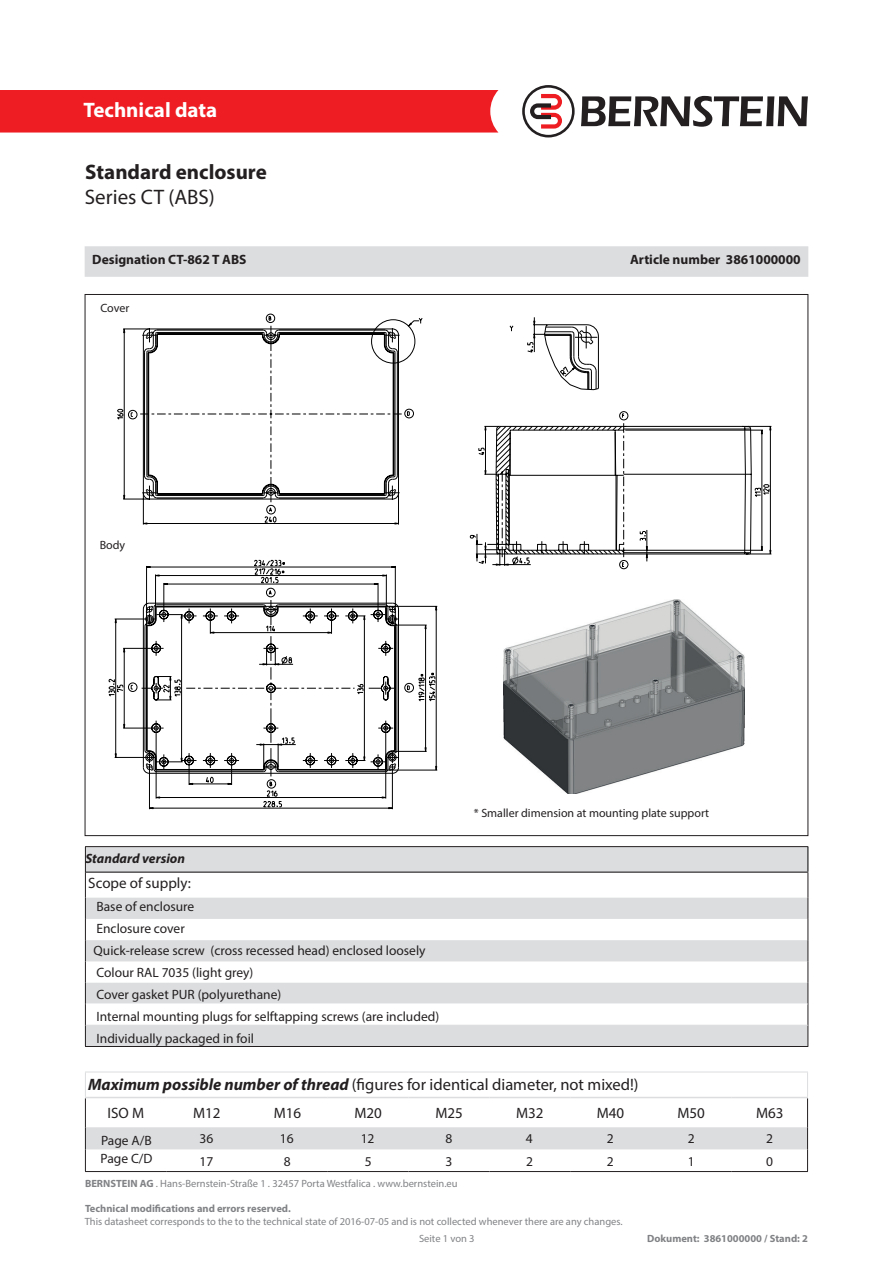
<style>
.page{position:relative;width:893px;height:1263px;background:#fff}
.page>*{position:absolute;margin:0;border:0;box-sizing:border-box;transform-origin:0 0}
.t1{font:700 21px "Myriad Pro";color:#231f20}
.t2{font:21px "Myriad Pro";color:#231f20}
.t3{font:700 21px "Myriad Pro";color:#fff}
.t4{font:16.5px "Myriad Pro";color:#231f20}
.t5{font:15px "Myriad Pro";color:#231f20}
.t6{font:13.5px "Myriad Pro";color:#231f20}
.t7{font:700 13.5px "Myriad Pro";color:#231f20}
.t8{font:italic 700 13.5px "Myriad Pro";color:#231f20}
.t9{font:12px "Myriad Pro";color:#231f20}
.t10{font:10.5px "Myriad Pro";color:#808285}
.t11{font:700 10.5px "Myriad Pro";color:#808285}
.s1{font-weight:700;font-style:italic}
.s2{font-weight:700}
</style>
<div class="page">
<div style="left:0;top:90px;width:498px;height:43px;background:#ee1d23"></div>
<svg style="left:581px;top:96px;width:227px;height:31px"></svg>
<svg style="left:522px;top:85px;width:53px;height:52px"></svg>
<div style="left:85px;top:246px;width:723px;height:31px;background:#dcdddf"></div>
<svg style="left:86px;top:847px;width:721px;height:199px;fill:#dcdddf"></svg>
<hr style="left:85px;top:846px;width:723px;height:1px;background:#231f20">
<svg style="left:85px;top:847px;width:1px;height:199px"></svg>
<hr style="left:85px;top:1046px;width:723px;height:1px;background:#231f20">
<svg style="left:807px;top:847px;width:1px;height:199px"></svg>
<hr style="left:86px;top:1003px;width:721px;height:1px;background:#fff">
<hr style="left:86px;top:1025px;width:721px;height:1px;background:#dcdddf">
<hr style="left:86px;top:871px;width:722px;height:2px;background:#231f20">
<hr style="left:85px;top:1171px;width:81px;height:1px;background:#231f20">
<hr style="left:166px;top:1171px;width:81px;height:1px;background:#231f20">
<hr style="left:247px;top:1171px;width:81px;height:1px;background:#231f20">
<hr style="left:328px;top:1171px;width:81px;height:1px;background:#231f20">
<hr style="left:409px;top:1171px;width:80px;height:1px;background:#231f20">
<hr style="left:489px;top:1171px;width:81px;height:1px;background:#231f20">
<hr style="left:570px;top:1171px;width:81px;height:1px;background:#231f20">
<hr style="left:651px;top:1171px;width:81px;height:1px;background:#231f20">
<hr style="left:732px;top:1171px;width:76px;height:1px;background:#231f20">
<hr style="left:85px;top:1071px;width:81px;height:1px;background:#dcdddf">
<hr style="left:166px;top:1071px;width:81px;height:1px;background:#dcdddf">
<hr style="left:247px;top:1071px;width:81px;height:1px;background:#dcdddf">
<hr style="left:328px;top:1071px;width:81px;height:1px;background:#dcdddf">
<hr style="left:409px;top:1071px;width:80px;height:1px;background:#dcdddf">
<hr style="left:489px;top:1071px;width:81px;height:1px;background:#dcdddf">
<hr style="left:570px;top:1071px;width:81px;height:1px;background:#dcdddf">
<hr style="left:651px;top:1071px;width:81px;height:1px;background:#dcdddf">
<hr style="left:732px;top:1071px;width:76px;height:1px;background:#dcdddf">
<svg style="left:85px;top:1072px;width:723px;height:99px"></svg>
<hr style="left:85px;top:1097px;width:81px;height:1px;background:#dcdddf">
<hr style="left:166px;top:1097px;width:81px;height:1px;background:#dcdddf">
<hr style="left:247px;top:1097px;width:81px;height:1px;background:#dcdddf">
<hr style="left:328px;top:1097px;width:81px;height:1px;background:#dcdddf">
<hr style="left:409px;top:1097px;width:80px;height:1px;background:#dcdddf">
<hr style="left:489px;top:1097px;width:81px;height:1px;background:#dcdddf">
<hr style="left:570px;top:1097px;width:81px;height:1px;background:#dcdddf">
<hr style="left:651px;top:1097px;width:81px;height:1px;background:#dcdddf">
<hr style="left:732px;top:1097px;width:76px;height:1px;background:#dcdddf">
<svg style="left:108px;top:313px;width:664px;height:497px"></svg>
<svg style="left:143px;top:324px;width:608px;height:450px"></svg>
<svg style="left:143px;top:327px;width:453px;height:447px"></svg>
<p class="t3" style="left:84px;top:97px;width:135px">Technical data</p>
<p class="t1" style="left:85px;top:158px;width:183px">Standard enclosure</p>
<p class="t2" style="left:85px;top:184px;width:132px">Series CT (ABS)</p>
<p class="t7" style="left:92px;top:251px;width:156px">Designation CT-862 T ABS</p>
<p class="t7" style="left:630px;top:251px;width:172px">Article number 3861000000</p>
<p class="t9" style="left:100px;top:301px;width:30px">Cover</p>
<p class="t9" style="left:100px;top:538px;width:27px">Body</p>
<p class="t9" style="left:474px;top:805px;width:237px">* Smaller dimension at mounting plate support</p>
<p class="t8" style="left:85px;top:850px;width:101px">Standard version</p>
<p class="t5" style="left:88px;top:873px;width:104px">Scope of supply:</p>
<p class="t6" style="left:96px;top:898px;width:99px">Base of enclosure</p>
<p class="t6" style="left:96px;top:920px;width:90px">Enclosure cover</p>
<p class="t6" style="left:94px;top:942px;width:333px">Quick-release screw (cross recessed head) enclosed loosely</p>
<p class="t6" style="left:96px;top:964px;width:158px">Colour RAL 7035 (light grey)</p>
<p class="t6" style="left:96px;top:986px;width:186px">Cover gasket PUR (polyurethane)</p>
<p class="t6" style="left:96px;top:1008px;width:344px">Internal mounting plugs for selftapping screws (are included)</p>
<p class="t6" style="left:96px;top:1030px;width:159px">Individually packaged in foil</p>
<p class="t4" style="left:88px;top:1074px;width:552px"><span class="s1">Maximum possible number of thread</span> (figures for identical diameter, not mixed!)</p>
<p class="t5" style="left:108px;top:1104px;width:38px">ISO M</p>
<p class="t5" style="left:193px;top:1104px;width:29px">M12</p>
<p class="t5" style="left:274px;top:1104px;width:29px">M16</p>
<p class="t5" style="left:354px;top:1104px;width:29px">M20</p>
<p class="t5" style="left:435px;top:1104px;width:29px">M25</p>
<p class="t5" style="left:516px;top:1104px;width:29px">M32</p>
<p class="t5" style="left:597px;top:1104px;width:29px">M40</p>
<p class="t5" style="left:677px;top:1104px;width:29px">M50</p>
<p class="t5" style="left:756px;top:1104px;width:29px">M63</p>
<p class="t6" style="left:200px;top:1130px;width:15px">36</p>
<p class="t6" style="left:280px;top:1130px;width:15px">16</p>
<p class="t6" style="left:361px;top:1130px;width:15px">12</p>
<p class="t6" style="left:445px;top:1130px;width:8px">8</p>
<p class="t6" style="left:526px;top:1130px;width:8px">4</p>
<p class="t6" style="left:607px;top:1130px;width:8px">2</p>
<p class="t6" style="left:688px;top:1130px;width:8px">2</p>
<p class="t6" style="left:766px;top:1130px;width:8px">2</p>
<p class="t6" style="left:199px;top:1153px;width:15px">17</p>
<p class="t6" style="left:284px;top:1153px;width:8px">8</p>
<p class="t6" style="left:365px;top:1153px;width:8px">5</p>
<p class="t6" style="left:445px;top:1153px;width:8px">3</p>
<p class="t6" style="left:526px;top:1153px;width:8px">2</p>
<p class="t6" style="left:607px;top:1153px;width:8px">2</p>
<p class="t6" style="left:688px;top:1153px;width:8px">1</p>
<p class="t6" style="left:766px;top:1153px;width:8px">0</p>
<p class="t6" style="left:101px;top:1132px;width:52px">Page A/B</p>
<p class="t6" style="left:101px;top:1150px;width:53px">Page C/D</p>
<p class="t10" style="left:85px;top:1177px;width:374px"><span class="s2">BERNSTEIN AG</span> . Hans-Bernstein-Straße 1 . 32457 Porta Westfalica . www.bernstein.eu</p>
<p class="t11" style="left:85px;top:1201px;width:207px">Technical modifications and errors reserved.</p>
<p class="t10" style="left:85px;top:1214px;width:539px">This datasheet corresponds to the to the technical state of 2016-07-05 and is not collected whenever there are any changes.</p>
<p class="t10" style="left:419px;top:1232px;width:57px">Seite 1 von 3</p>
<p class="t11" style="left:647px;top:1231px;width:162px">Dokument: 3861000000 / Stand: 2</p>
</div>
